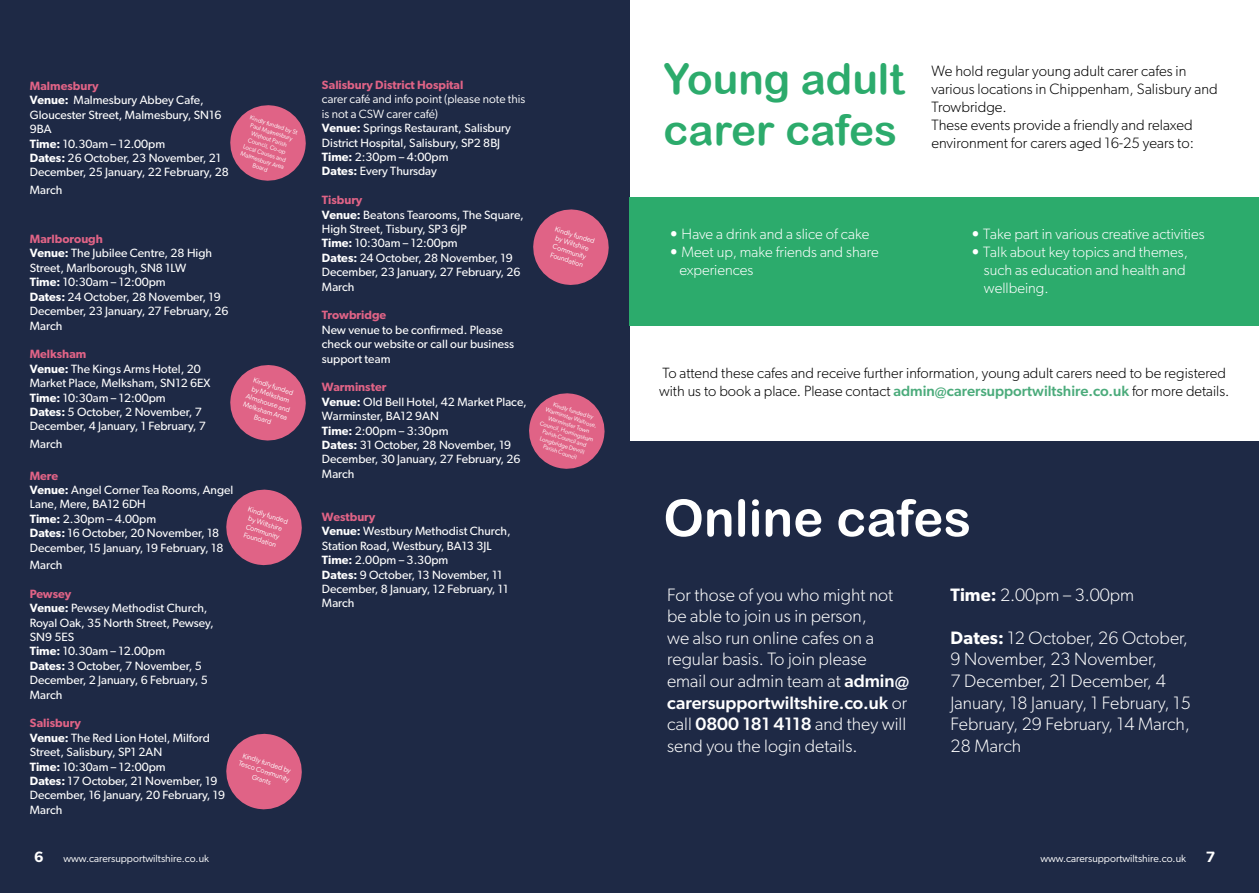
<style>
.page{position:relative;width:1259px;height:893px;background:#fff}
.page>*{position:absolute;margin:0;border:0;box-sizing:border-box;transform-origin:0 0}
.t1{font:51px "Arial Rounded MT Bold";color:#fff}
.t2{font:42.3px/50.7px "Arial Rounded MT Bold";color:#2cab6c}
.t3{font:300 18px/21.6px "Gibson";color:#fff}
.t4{font:300 15px "Gibson";color:#fff}
.t5{font:300 15px/18px "Gibson";color:#000001}
.t6{font:600 15px "Gibson";color:#fff}
.t7{font:300 14.85px/17.9px "Gibson";color:#000001}
.t8{font:12px/14.4px "Gibson";color:#fff}
.t9{font:600 12px "Gibson";color:#e06386}
.t10{font:12px/14.4px "Gibson";color:#fff}
.t11{font:10.5px "Gibson";color:#fff}
.t12{font:7.2px/8.6px "Gibson";color:#fff;text-align:center}
.t13{font:6.15px/7.5px "Gibson";color:#fff;text-align:center}
.t14{font:6px/7.2px "Gibson";color:#fff;text-align:center}
.s1{font-weight:600}
.s2{font-family:"Avenir Next";font-weight:500}
.s3{font-weight:500;color:#4bab7b}
.s4{font-weight:500}
</style>
<div class="page">
<div style="left:0;top:0;width:629px;height:893px;background:#1e2945"></div>
<div style="left:629px;top:441px;width:630px;height:452px;background:#1e2945"></div>
<svg style="left:230px;top:105px;width:76px;height:76px"></svg>
<svg style="left:529px;top:393px;width:76px;height:76px"></svg>
<svg style="left:226px;top:489px;width:76px;height:77px"></svg>
<svg style="left:226px;top:733px;width:76px;height:77px"></svg>
<svg style="left:230px;top:365px;width:76px;height:76px"></svg>
<svg style="left:533px;top:209px;width:76px;height:76px"></svg>
<div style="left:629px;top:198px;width:630px;height:128px;background:#2cab6c"></div>
<p class="t9" style="left:30px;top:79px;width:70px">Malmesbury</p>
<p class="t8" style="left:30px;top:93px;width:193px"><span class="s1">Venue:</span> Malmesbury Abbey Cafe,<br>Gloucester Street, Malmesbury, SN16<br>9BA</p>
<p class="t8" style="left:30px;top:136px;width:137px"><span class="s1">Time:</span> 10.30am – 12.00pm</p>
<p class="t8" style="left:30px;top:151px;width:200px"><span class="s1">Dates:</span> 26 October, 23 November, 21<br>December, 25 January, 22 February, 28</p>
<p class="t8" style="left:30px;top:182px;width:34px">March</p>
<p class="t13" style="left:251px;top:114px;width:51px;rotate:18deg">Kindly funded by St<br>Paul Malmesbury<br>Without Parish<br>Council, Co-op<br>Local Causes and<br>Malmesbury Area<br>Board</p>
<p class="t9" style="left:30px;top:232px;width:75px">Marlborough</p>
<p class="t8" style="left:30px;top:246px;width:184px"><span class="s1">Venue:</span> The Jubilee Centre, 28 High<br>Street, Marlborough, SN8 1LW</p>
<p class="t8" style="left:30px;top:275px;width:137px"><span class="s1">Time:</span> 10:30am – 12:00pm</p>
<p class="t8" style="left:30px;top:289px;width:200px"><span class="s1">Dates:</span> 24 October, 28 November, 19<br>December, 23 January, 27 February, 26<br>March</p>
<p class="t9" style="left:30px;top:347px;width:58px">Melksham</p>
<p class="t8" style="left:30px;top:361px;width:182px"><span class="s1">Venue:</span> The Kings Arms Hotel, 20<br>Market Place, Melksham, SN12 6EX</p>
<p class="t8" style="left:30px;top:390px;width:137px"><span class="s1">Time:</span> 10:30am – 12:00pm</p>
<p class="t8" style="left:30px;top:404px;width:178px"><span class="s1">Dates:</span> 5 October, 2 November, 7<br>December, 4 January, 1 February, 7</p>
<p class="t8" style="left:30px;top:436px;width:34px">March</p>
<p class="t9" style="left:30px;top:468px;width:30px">Mere</p>
<p class="t8" style="left:30px;top:482px;width:205px"><span class="s1">Venue:</span> Angel Corner Tea Rooms, Angel<br>Lane, Mere, BA12 6DH</p>
<p class="t8" style="left:30px;top:511px;width:128px"><span class="s1">Time:</span> 2.30pm – 4.00pm</p>
<p class="t8" style="left:30px;top:526px;width:195px"><span class="s1">Dates:</span> 16 October, 20 November, 18<br>December, 15 January, 19 February, 18</p>
<p class="t8" style="left:30px;top:557px;width:34px">March</p>
<p class="t9" style="left:30px;top:586px;width:43px">Pewsey</p>
<p class="t8" style="left:30px;top:601px;width:185px"><span class="s1">Venue:</span> Pewsey Methodist Church,<br>Royal Oak, 35 North Street, Pewsey,<br>SN9 5ES</p>
<p class="t8" style="left:30px;top:644px;width:137px"><span class="s1">Time:</span> 10.30am – 12.00pm</p>
<p class="t8" style="left:30px;top:658px;width:179px"><span class="s1">Dates:</span> 3 October, 7 November, 5<br>December, 2 January, 6 February, 5<br>March</p>
<p class="t9" style="left:30px;top:716px;width:53px">Salisbury</p>
<p class="t8" style="left:30px;top:730px;width:182px"><span class="s1">Venue:</span> The Red Lion Hotel, Milford<br>Street, Salisbury, SP1 2AN</p>
<p class="t8" style="left:30px;top:759px;width:137px"><span class="s1">Time:</span> 10:30am – 12:00pm</p>
<p class="t8" style="left:30px;top:773px;width:197px"><span class="s1">Dates:</span> 17 October, 21 November, 19<br>December, 16 January, 20 February, 19<br>March</p>
<p class="t12" style="left:253px;top:375px;width:48px;rotate:18deg">Kindly funded by Melksham<br>Almshouse and<br>Melksham Area<br>Board</p>
<p class="t12" style="left:250px;top:505px;width:43px;rotate:18deg">Kindly funded by Wiltshire<br>Community<br>Foundation</p>
<p class="t12" style="left:243px;top:750px;width:55px;rotate:18deg">Kindly funded by<br>Tesco Community<br>Grants</p>
<p class="t9" style="left:322px;top:78px;width:143px">Salisbury District Hospital</p>
<p class="t10" style="left:322px;top:92px;width:205px">carer café and info point (please note this is not a CSW carer café)</p>
<p class="t8" style="left:322px;top:121px;width:191px"><span class="s1">Venue:</span> Springs Restaurant, Salisbury<br>District Hospital, Salisbury, SP2 8BJ</p>
<p class="t8" style="left:322px;top:149px;width:128px"><span class="s1">Time:</span> 2:30pm – 4:00pm</p>
<p class="t8" style="left:322px;top:164px;width:116px"><span class="s1">Dates:</span> Every Thursday</p>
<p class="t9" style="left:322px;top:193px;width:42px">Tisbury</p>
<p class="t8" style="left:322px;top:207px;width:203px"><span class="s1">Venue:</span> Beatons Tearooms, The Square,<br>High Street, Tisbury, SP3 6JP</p>
<p class="t8" style="left:322px;top:236px;width:137px"><span class="s1">Time:</span> 10:30am – 12:00pm</p>
<p class="t8" style="left:322px;top:250px;width:200px"><span class="s1">Dates:</span> 24 October, 28 November, 19<br>December, 23 January, 27 February, 26<br>March</p>
<p class="t9" style="left:322px;top:308px;width:66px">Trowbridge</p>
<p class="t8" style="left:322px;top:322px;width:194px">New venue to be confirmed. Please check our website or call our business support team</p>
<p class="t9" style="left:322px;top:380px;width:66px">Warminster</p>
<p class="t8" style="left:322px;top:394px;width:206px"><span class="s1">Venue:</span> Old Bell Hotel, 42 Market Place,<br>Warminster, BA12 9AN</p>
<p class="t8" style="left:322px;top:423px;width:128px"><span class="s1">Time:</span> 2:00pm – 3:30pm</p>
<p class="t8" style="left:322px;top:437px;width:200px"><span class="s1">Dates:</span> 31 October, 28 November, 19<br>December, 30 January, 27 February, 26<br>March</p>
<p class="t9" style="left:322px;top:510px;width:55px">Westbury</p>
<p class="t8" style="left:322px;top:524px;width:190px"><span class="s1">Venue:</span> Westbury Methodist Church,<br>Station Road, Westbury, BA13 3JL</p>
<p class="t8" style="left:322px;top:553px;width:128px"><span class="s1">Time:</span> 2.00pm – 3.30pm</p>
<p class="t8" style="left:322px;top:567px;width:188px"><span class="s1">Dates:</span> 9 October, 13 November, 11<br>December, 8 January, 12 February, 11<br>March</p>
<p class="t2" style="left:663px;top:53px;width:242px">Young adult carer cafes</p>
<p class="t5" style="left:931px;top:62px;width:288px">We hold regular young adult carer cafes in various locations in Chippenham, Salisbury and<br>Trowbridge.</p>
<p class="t5" style="left:931px;top:116px;width:264px">These events provide a friendly and relaxed environment for carers aged 16-25 years to:</p>
<p class="t12" style="left:556px;top:224px;width:43px;rotate:18deg">Kindly funded by Wiltshire<br>Community<br>Foundation</p>
<p class="t4" style="left:670px;top:225px;width:200px"><span class="s2">•</span> Have a drink and a slice of cake</p>
<p class="t4" style="left:670px;top:243px;width:210px"><span class="s2">•</span> Meet up, make friends and share</p>
<p class="t4" style="left:679px;top:261px;width:75px">experiences</p>
<p class="t4" style="left:972px;top:225px;width:234px"><span class="s2">•</span> Take part in various creative activities</p>
<p class="t4" style="left:972px;top:243px;width:218px"><span class="s2">•</span> Talk about key topics and themes,</p>
<p class="t4" style="left:984px;top:261px;width:203px">such as education and health and</p>
<p class="t4" style="left:984px;top:279px;width:66px">wellbeing.</p>
<p class="t14" style="left:548px;top:399px;width:58px;rotate:18deg">Kindly funded by<br>Warminster Waitrose,<br>Warminster Town<br>Council, Horningsham<br>Parish Council and<br>Longbridge Devrill<br>Parish Council</p>
<p class="t7" style="left:659px;top:364px;width:572px">To attend these cafes and receive further information, young adult carers need to be registered with us to book a place. Please contact <span class="s3">admin@carersupportwiltshire.co.uk</span> for more details.</p>
<p class="t1" style="left:663px;top:488px;width:309px">Online cafes</p>
<p class="t3" style="left:667px;top:583px;width:243px">For those of you who might not be able to join us in person,<br>we also run online cafes on a regular basis. To join please email our admin team at <span class="s4">admin@ carersupportwiltshire.co.uk</span> or call <span class="s4">0800 181 4118</span> and they will send you the login details.</p>
<p class="t3" style="left:950px;top:583px;width:185px"><span class="s1">Time:</span> 2.00pm – 3.00pm</p>
<p class="t3" style="left:950px;top:627px;width:242px"><span class="s1">Dates:</span> 12 October, 26 October,<br>9 November, 23 November,<br>7 December, 21 December, 4<br>January, 18 January, 1 February, 15<br>February, 29 February, 14 March,<br>28 March</p>
<p class="t6" style="left:34px;top:847px;width:11px">6</p>
<p class="t11" style="left:63px;top:852px;width:147px">www.carersupportwiltshire.co.uk</p>
<p class="t11" style="left:1040px;top:852px;width:147px">www.carersupportwiltshire.co.uk</p>
<p class="t6" style="left:1205px;top:847px;width:11px">7</p>
</div>
